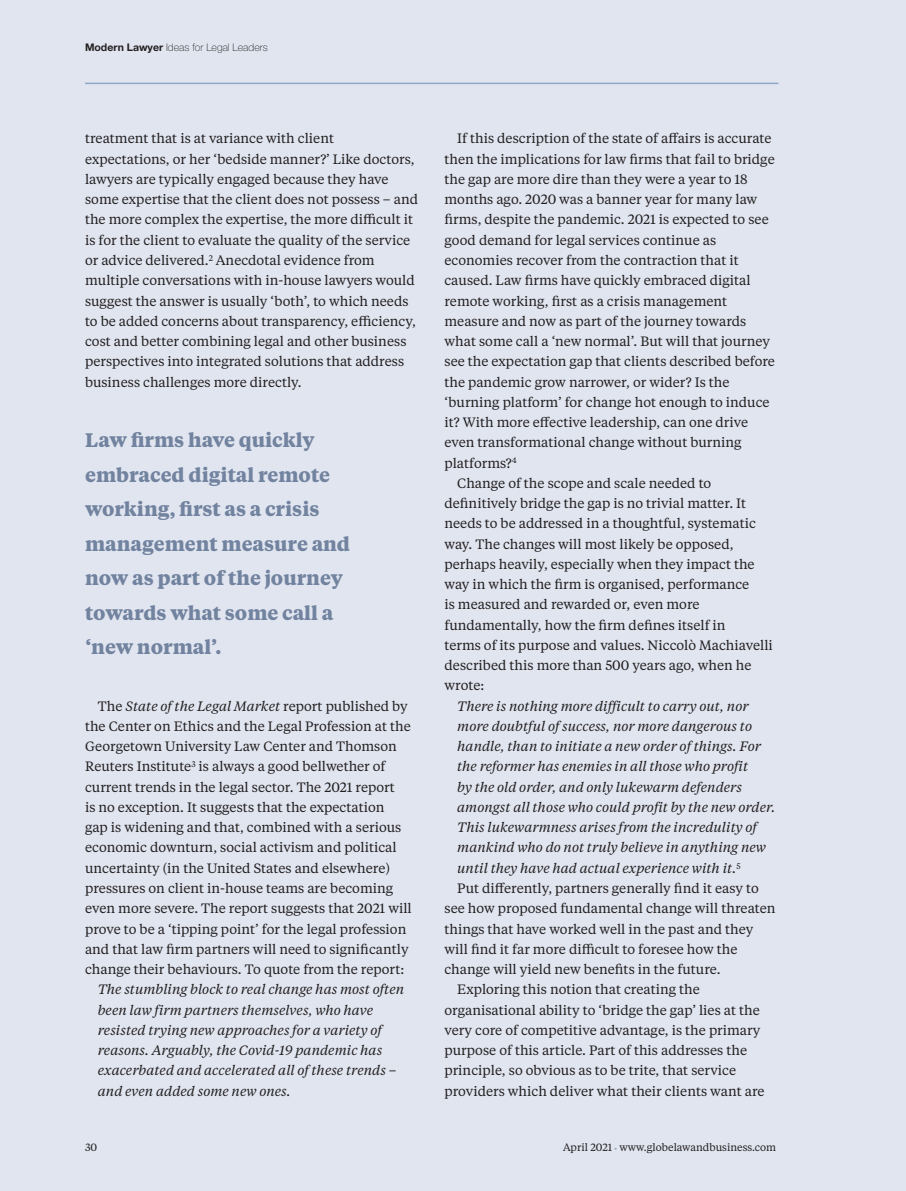
<style>
.page{position:relative;width:906px;height:1191px;background:#e0e5f0}
.page>*{position:absolute;margin:0;border:0;box-sizing:border-box;transform-origin:0 0}
.t1{font:700 19.5px/34.5px "Tiempos Text";color:#72839f}
.t2{font:13.5px/20.2px "Tiempos Text";color:#231f20}
.t3{font:italic 13.5px/20.2px "Tiempos Text";color:#231f20}
.t4{font:10.5px "Tiempos Text";color:#231f20}
.t5{font:100 10.5px "Helvetica Neue";color:#231f20}
.s1{font-weight:700}
.s2{font-style:italic}
.s3{font-size:7.5px;color:#939598}
</style>
<div class="page">
<hr style="left:85px;top:83px;width:693px;height:1px;background:#92a6ca">
<p class="t5" style="left:85px;top:44px;width:184px"><span class="s1">Modern Lawyer</span> Ideas for Legal Leaders</p>
<p class="t2" style="left:85px;top:130px;width:334px">treatment that is at variance with client expectations, or her ‘bedside manner?’ Like doctors, lawyers are typically engaged because they have some expertise that the client does not possess – and the more complex the expertise, the more difficult it is for the client to evaluate the quality of the service or advice delivered.<sup>2</sup> Anecdotal evidence from multiple conversations with in-house lawyers would suggest the answer is usually ‘both’, to which needs to be added concerns about transparency, efficiency, cost and better combining legal and other business perspectives into integrated solutions that address business challenges more directly.</p>
<h1 class="t1" style="left:85px;top:424px;width:267px">Law firms have quickly embraced digital remote working, first as a crisis management measure and now as part of the journey towards what some call a ‘new normal’.</h1>
<p class="t2" style="left:85px;top:697px;width:328px;text-indent:13px">The <span class="s2">State of the Legal Market</span> report published by the Center on Ethics and the Legal Profession at the Georgetown University Law Center and Thomson Reuters Institute<sup>3</sup> is always a good bellwether of current trends in the legal sector. The 2021 report<br>is no exception. It suggests that the expectation<br>gap is widening and that, combined with a serious economic downturn, social activism and political uncertainty (in the United States and elsewhere) pressures on client in-house teams are becoming even more severe. The report suggests that 2021 will prove to be a ‘tipping point’ for the legal profession and that law firm partners will need to significantly change their behaviours. To quote from the report:</p>
<p class="t3" style="left:98px;top:980px;width:308px">The stumbling block to real change has most often been law firm partners themselves, who have resisted trying new approaches for a variety of reasons. Arguably, the Covid-19 pandemic has exacerbated and accelerated all of these trends – and even added some new ones.</p>
<p class="t2" style="left:457px;top:130px;width:316px">If this description of the state of affairs is accurate</p>
<p class="t2" style="left:444px;top:150px;width:332px">then the implications for law firms that fail to bridge</p>
<p class="t2" style="left:444px;top:170px;width:305px">the gap are more dire than they were a year to 18</p>
<p class="t2" style="left:444px;top:190px;width:314px">months ago. 2020 was a banner year for many law</p>
<p class="t2" style="left:444px;top:211px;width:326px">firms, despite the pandemic. 2021 is expected to see</p>
<p class="t2" style="left:444px;top:231px;width:273px">good demand for legal services continue as</p>
<p class="t2" style="left:444px;top:251px;width:296px">economies recover from the contraction that it</p>
<p class="t2" style="left:444px;top:271px;width:308px">caused. Law firms have quickly embraced digital</p>
<p class="t2" style="left:444px;top:292px;width:284px">remote working, first as a crisis management</p>
<p class="t2" style="left:444px;top:312px;width:303px">measure and now as part of the journey towards</p>
<p class="t2" style="left:444px;top:332px;width:327px">what some call a ‘new normal’. But will that journey</p>
<p class="t2" style="left:444px;top:352px;width:332px">see the expectation gap that clients described before</p>
<p class="t2" style="left:444px;top:373px;width:287px">the pandemic grow narrower, or wider? Is the</p>
<p class="t2" style="left:444px;top:393px;width:326px">‘burning platform’ for change hot enough to induce</p>
<p class="t2" style="left:444px;top:413px;width:305px">it? With more effective leadership, can one drive</p>
<p class="t2" style="left:444px;top:433px;width:298px">even transformational change without burning</p>
<p class="t2" style="left:444px;top:454px;width:74px">platforms?<sup>4</sup></p>
<p class="t2" style="left:457px;top:474px;width:255px">Change of the scope and scale needed to</p>
<p class="t2" style="left:444px;top:494px;width:303px">definitively bridge the gap is no trivial matter. It</p>
<p class="t2" style="left:444px;top:514px;width:313px">needs to be addressed in a thoughtful, systematic</p>
<p class="t2" style="left:444px;top:535px;width:291px">way. The changes will most likely be opposed,</p>
<p class="t2" style="left:444px;top:555px;width:312px">perhaps heavily, especially when they impact the</p>
<p class="t2" style="left:444px;top:575px;width:306px">way in which the firm is organised, performance</p>
<p class="t2" style="left:444px;top:595px;width:257px">is measured and rewarded or, even more</p>
<p class="t2" style="left:444px;top:616px;width:283px">fundamentally, how the firm defines itself in</p>
<p class="t2" style="left:444px;top:636px;width:330px">terms of its purpose and values. Niccolò Machiavelli</p>
<p class="t2" style="left:444px;top:656px;width:308px">described this more than 500 years ago, when he</p>
<p class="t2" style="left:444px;top:676px;width:41px">wrote:</p>
<p class="t3" style="left:457px;top:697px;width:293px">There is nothing more difficult to carry out, nor</p>
<p class="t3" style="left:457px;top:717px;width:296px">more doubtful of success, nor more dangerous to</p>
<p class="t3" style="left:457px;top:737px;width:305px">handle, than to initiate a new order of things. For</p>
<p class="t3" style="left:457px;top:757px;width:292px">the reformer has enemies in all those who profit</p>
<p class="t3" style="left:457px;top:778px;width:286px">by the old order, and only lukewarm defenders</p>
<p class="t3" style="left:457px;top:798px;width:320px">amongst all those who could profit by the new order.</p>
<p class="t3" style="left:457px;top:818px;width:301px">This lukewarmness arises from the incredulity of</p>
<p class="t3" style="left:457px;top:838px;width:310px">mankind who do not truly believe in anything new</p>
<p class="t3" style="left:457px;top:859px;width:285px">until they have had actual experience with it.<sup>5</sup></p>
<p class="t2" style="left:457px;top:879px;width:303px">Put differently, partners generally find it easy to</p>
<p class="t2" style="left:444px;top:899px;width:332px">see how proposed fundamental change will threaten</p>
<p class="t2" style="left:444px;top:919px;width:310px">things that have worked well in the past and they</p>
<p class="t2" style="left:444px;top:940px;width:294px">will find it far more difficult to foresee how the</p>
<p class="t2" style="left:444px;top:960px;width:278px">change will yield new benefits in the future.</p>
<p class="t2" style="left:457px;top:980px;width:244px">Exploring this notion that creating the</p>
<p class="t2" style="left:444px;top:1000px;width:317px">organisational ability to ‘bridge the gap’ lies at the</p>
<p class="t2" style="left:444px;top:1021px;width:317px">very core of competitive advantage, is the primary</p>
<p class="t2" style="left:444px;top:1041px;width:304px">purpose of this article. Part of this addresses the</p>
<p class="t2" style="left:444px;top:1061px;width:293px">principle, so obvious as to be trite, that service</p>
<p class="t2" style="left:444px;top:1081px;width:321px">providers which deliver what their clients want are</p>
<p class="t4" style="left:85px;top:1143px;width:14px">30</p>
<p class="t4" style="left:563px;top:1143px;width:215px">April 2021 <span class="s3">•</span> www.globelawandbusiness.com</p>
</div>
